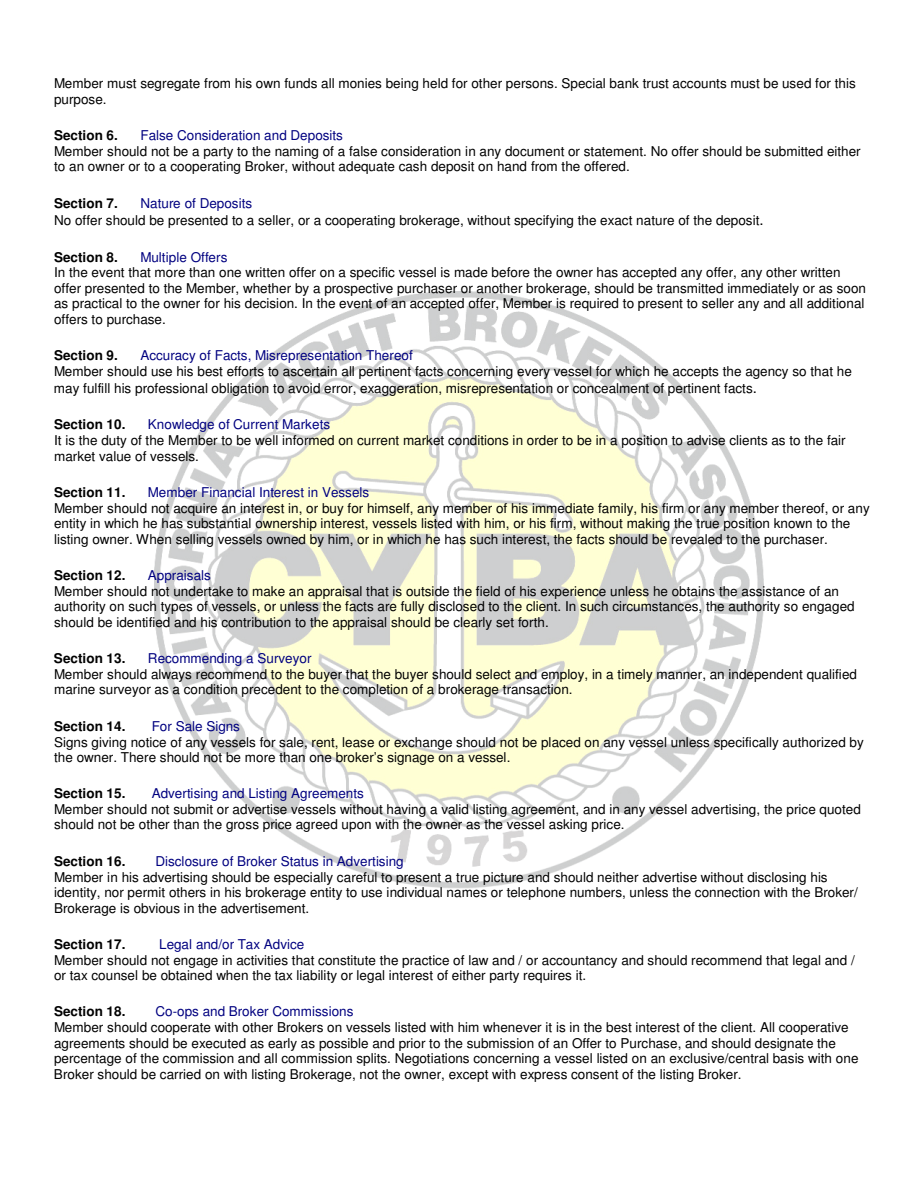
<style>
.page{position:relative;width:918px;height:1188px;background:#fff}
.page>*{position:absolute;margin:0;border:0;box-sizing:border-box;transform-origin:0 0}
.t1{font:13.5px/15.5px "Helvetica";letter-spacing:.005em;color:#000}
.t2{font:13.5px "Helvetica";letter-spacing:.005em;color:#000080}
.t3{font:700 13.5px "Helvetica";color:#000}
.s1{color:#000080}
.s2{font-size:15px}
</style>
<div class="page">
<img style="left:155px;top:292px;width:608px;height:597px">
<p class="t1" style="left:54px;top:77px;width:803px">Member must segregate from his own funds all monies being held for other persons. Special bank trust accounts must be used for this purpose.</p>
<p class="t3" style="left:54px;top:130px;width:65px">Section 6.</p>
<p class="t2" style="left:140px;top:130px;width:204px">False Consideration and Deposits</p>
<p class="t1" style="left:54px;top:145px;width:808px">Member should not be a party to the naming of a false consideration in any document or statement. No offer should be submitted either to an owner or to a cooperating Broker, without adequate cash deposit on hand from the offered.</p>
<p class="t3" style="left:54px;top:198px;width:65px">Section 7.</p>
<p class="t1" style="left:54px;top:196px;width:711px;line-height:17.1px;text-indent:86px"><span class="s1">Nature of Deposits<br></span>No offer should be presented to a seller, or a cooperating brokerage, without specifying the exact nature of the deposit<span class="s2">.</span></p>
<p class="t3" style="left:54px;top:252px;width:65px">Section 8.</p>
<p class="t2" style="left:140px;top:252px;width:89px">Multiple Offers</p>
<p class="t1" style="left:54px;top:266px;width:814px">In the event that more than one written offer on a specific vessel is made before the owner has accepted any offer, any other written offer presented to the Member, whether by a prospective purchaser or another brokerage, should be transmitted immediately or as soon as practical to the owner for his decision. In the event of an accepted offer, Member is required to present to seller any and all additional offers to purchase.</p>
<p class="t3" style="left:54px;top:350px;width:65px">Section 9.</p>
<p class="t2" style="left:140px;top:350px;width:274px">Accuracy of Facts, Misrepresentation Thereof</p>
<p class="t1" style="left:54px;top:364px;width:799px;line-height:16.8px">Member should use his best efforts to ascertain all pertinent facts concerning every vessel for which he accepts the agency so that he may fulfill his professional obligation to avoid error, exaggeration, misrepresentation or concealment of pertinent facts<span class="s2">.</span></p>
<p class="t3" style="left:54px;top:419px;width:73px">Section 10.</p>
<p class="t2" style="left:148px;top:419px;width:184px">Knowledge of Current Markets</p>
<p class="t1" style="left:54px;top:434px;width:793px">It is the duty of the Member to be well informed on current market conditions in order to be in a position to advise clients as to the fair market value of vessels.</p>
<p class="t3" style="left:54px;top:487px;width:73px">Section 11.</p>
<p class="t2" style="left:148px;top:487px;width:223px">Member Financial Interest in Vessels</p>
<p class="t1" style="left:54px;top:502px;width:817px">Member should not acquire an interest in, or buy for himself, any member of his immediate family, his firm or any member thereof, or any entity in which he has substantial ownership interest, vessels listed with him, or his firm, without making the true position known to the listing owner. When selling vessels owned by him, or in which he has such interest, the facts should be revealed to the purchaser.</p>
<p class="t3" style="left:54px;top:570px;width:73px">Section 12.</p>
<p class="t2" style="left:148px;top:570px;width:64px">Appraisals</p>
<p class="t1" style="left:54px;top:585px;width:802px">Member should not undertake to make an appraisal that is outside the field of his experience unless he obtains the assistance of an authority on such types of vessels, or unless the facts are fully disclosed to the client. In such circumstances, the authority so engaged should be identified and his contribution to the appraisal should be clearly set forth.</p>
<p class="t3" style="left:54px;top:653px;width:73px">Section 13.</p>
<p class="t2" style="left:148px;top:653px;width:165px">Recommending a Surveyor</p>
<p class="t1" style="left:54px;top:668px;width:804px">Member should always recommend to the buyer that the buyer should select and employ, in a timely manner, an independent qualified marine surveyor as a condition precedent to the completion of a brokerage transaction.</p>
<p class="t3" style="left:54px;top:721px;width:73px">Section 14.</p>
<p class="t2" style="left:152px;top:721px;width:90px">For Sale Signs</p>
<p class="t1" style="left:54px;top:735px;width:811px">Signs giving notice of any vessels for sale, rent, lease or exchange should not be placed on any vessel unless specifically authorized by the owner. There should not be more than one broker’s signage on a vessel.</p>
<p class="t3" style="left:54px;top:788px;width:73px">Section 15.</p>
<p class="t2" style="left:152px;top:788px;width:214px">Advertising and Listing Agreements</p>
<p class="t1" style="left:54px;top:803px;width:808px">Member should not submit or advertise vessels without having a valid listing agreement, and in any vessel advertising, the price quoted should not be other than the gross price agreed upon with the owner as the vessel asking price.</p>
<p class="t3" style="left:54px;top:856px;width:73px">Section 16.</p>
<p class="t2" style="left:156px;top:856px;width:250px">Disclosure of Broker Status in Advertising</p>
<p class="t1" style="left:54px;top:870px;width:806px">Member in his advertising should be especially careful to present a true picture and should neither advertise without disclosing his identity, nor permit others in his brokerage entity to use individual names or telephone numbers, unless the connection with the Broker/<br>Brokerage is obvious in the advertisement.</p>
<p class="t3" style="left:54px;top:939px;width:73px">Section 17.</p>
<p class="t2" style="left:159px;top:939px;width:147px">Legal and/or Tax Advice</p>
<p class="t1" style="left:54px;top:954px;width:803px">Member should not engage in activities that constitute the practice of law and / or accountancy and should recommend that legal and / or tax counsel be obtained when the tax liability or legal interest of either party requires it.</p>
<p class="t3" style="left:54px;top:1006px;width:73px">Section 18.</p>
<p class="t2" style="left:156px;top:1006px;width:199px">Co-ops and Broker Commissions</p>
<p class="t1" style="left:54px;top:1021px;width:806px">Member should cooperate with other Brokers on vessels listed with him whenever it is in the best interest of the client. All cooperative agreements should be executed as early as possible and prior to the submission of an Offer to Purchase, and should designate the percentage of the commission and all commission splits. Negotiations concerning a vessel listed on an exclusive/central basis with one Broker should be carried on with listing Brokerage, not the owner, except with express consent of the listing Broker.</p>
</div>
